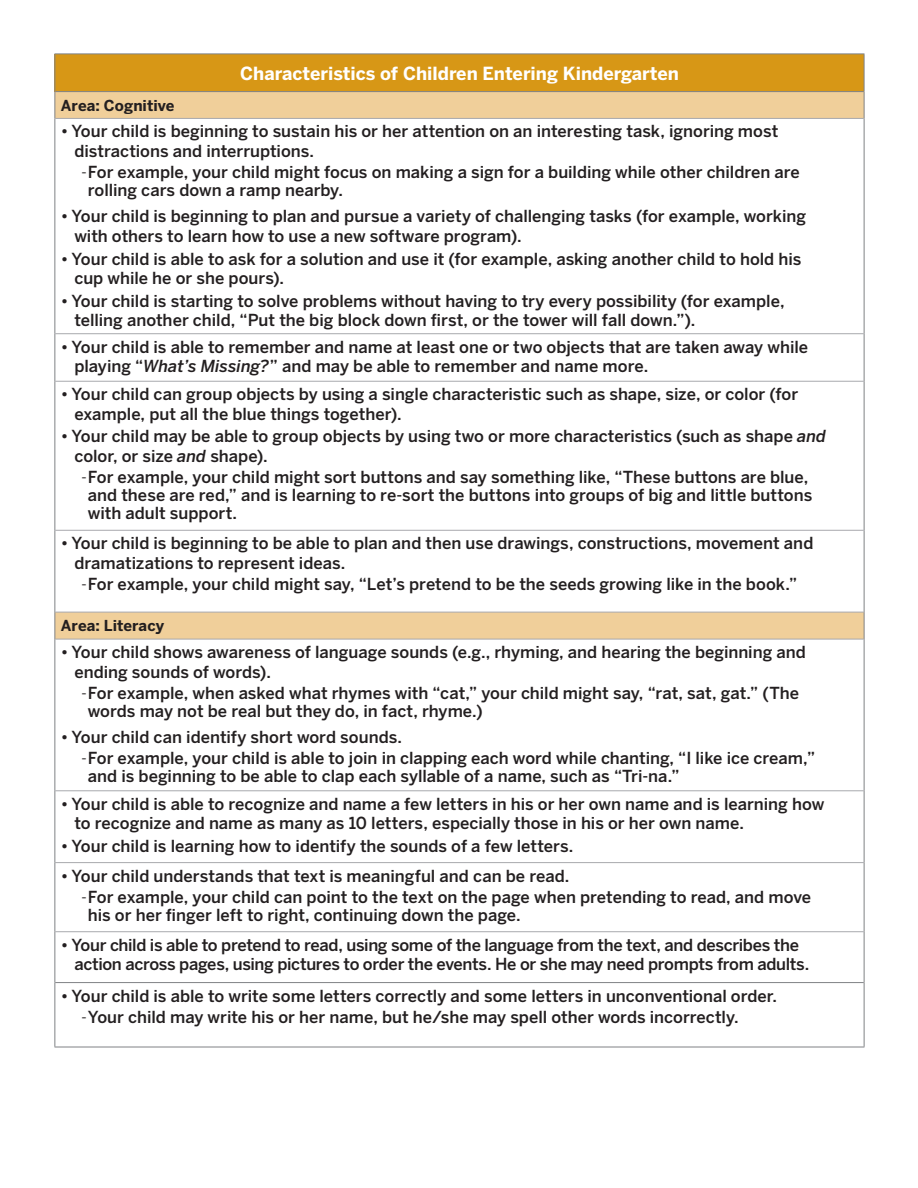
<style>
.page{position:relative;width:918px;height:1188px;background:#fff}
.page>*{position:absolute;margin:0;border:0;box-sizing:border-box;transform-origin:0 0}
.table_head{font:700 18px "Benton Sans";color:#fff}
.t1{font:500 16.5px/19.5px "Benton Sans";color:#231f20}
.t2{font:500 16.5px/19.5px "Benton Sans";letter-spacing:-.02em;color:#231f20}
.table_header_2{font:700 15px "Benton Sans";letter-spacing:.005em;color:#231f20}
.s1{font-weight:400}
.s2{font-style:italic}
</style>
<div class="page">
<div style="left:55px;top:54px;width:809px;height:38px;background:#d79716"></div>
<svg style="left:55px;top:92px;width:809px;height:547px"></svg>
<hr style="left:54px;top:54px;width:810px;height:1px;background:#808285">
<hr style="left:54px;top:54px;width:1px;height:38px;background:#808285">
<hr style="left:864px;top:54px;width:1px;height:38px;background:#808285">
<svg style="left:54px;top:92px;width:1px;height:26px"></svg>
<svg style="left:864px;top:92px;width:1px;height:26px"></svg>
<hr style="left:54px;top:118px;width:1px;height:216px;background:#808285">
<hr style="left:864px;top:118px;width:1px;height:216px;background:#808285">
<hr style="left:54px;top:334px;width:1px;height:47px;background:#808285">
<hr style="left:864px;top:334px;width:1px;height:47px;background:#808285">
<hr style="left:54px;top:381px;width:1px;height:149px;background:#808285">
<hr style="left:864px;top:381px;width:1px;height:149px;background:#808285">
<hr style="left:54px;top:530px;width:1px;height:82px;background:#808285">
<hr style="left:864px;top:530px;width:1px;height:82px;background:#808285">
<svg style="left:54px;top:612px;width:1px;height:27px"></svg>
<svg style="left:864px;top:612px;width:1px;height:27px"></svg>
<hr style="left:54px;top:639px;width:1px;height:152px;background:#808285">
<hr style="left:864px;top:639px;width:1px;height:152px;background:#808285">
<hr style="left:54px;top:791px;width:1px;height:72px;background:#808285">
<hr style="left:864px;top:791px;width:1px;height:72px;background:#808285">
<hr style="left:54px;top:932px;width:1px;height:51px;background:#808285">
<hr style="left:864px;top:932px;width:1px;height:51px;background:#808285">
<hr style="left:54px;top:983px;width:1px;height:64px;background:#808285">
<hr style="left:864px;top:983px;width:1px;height:64px;background:#808285">
<hr style="left:55px;top:91px;width:809px;height:1px;background:#808285">
<hr style="left:55px;top:118px;width:809px;height:1px;background:#a8a9ad">
<hr style="left:55px;top:333px;width:809px;height:1px;background:#a8a9ad">
<hr style="left:55px;top:381px;width:809px;height:1px;background:#a8a9ad">
<hr style="left:55px;top:530px;width:809px;height:1px;background:#a8a9ad">
<hr style="left:55px;top:612px;width:809px;height:1px;background:#a8a9ad">
<hr style="left:55px;top:639px;width:809px;height:1px;background:#a8a9ad">
<hr style="left:55px;top:791px;width:809px;height:1px;background:#a8a9ad">
<hr style="left:55px;top:862px;width:809px;height:1px;background:#a8a9ad">
<hr style="left:54px;top:863px;width:1px;height:69px;background:#808285">
<hr style="left:864px;top:863px;width:1px;height:69px;background:#808285">
<hr style="left:55px;top:982px;width:809px;height:1px;background:#808285">
<hr style="left:55px;top:931px;width:809px;height:1px;background:#a8a9ad">
<hr style="left:54px;top:1047px;width:810px;height:1px;background:#808285">
<p class="table_head" style="left:240px;top:63px;width:440px">Characteristics of Children Entering Kindergarten</p>
<p class="table_header_2" style="left:61px;top:96px;width:115px">Area: Cognitive</p>
<p class="t1" style="left:74px;top:121px;width:706px;text-indent:-14px">• Your child is beginning to sustain his or her attention on an interesting task, ignoring most distractions and interruptions.</p>
<p class="t1" style="left:88px;top:163px;width:714px;line-height:18px;text-indent:-7px"><span class="s1">-</span>For example, your child might focus on making a sign for a building while other children are rolling cars down a ramp nearby.</p>
<p class="t1" style="left:74px;top:206px;width:733px;text-indent:-14px">• Your child is beginning to plan and pursue a variety of challenging tasks (for example, working with others to learn how to use a new software program).</p>
<p class="t1" style="left:74px;top:249px;width:729px;text-indent:-14px">• Your child is able to ask for a solution and use it (for example, asking another child to hold his cup while he or she pours).</p>
<p class="t1" style="left:74px;top:291px;width:712px;text-indent:-14px">• Your child is starting to solve problems without having to try every possibility (for example, telling another child, “Put the big block down first, or the tower will fall down.”).</p>
<p class="t1" style="left:74px;top:337px;width:735px;text-indent:-14px">• Your child is able to remember and name at least one or two objects that are taken away while playing “<span class="s2">What’s Missing?</span>” and may be able to remember and name more.</p>
<p class="t1" style="left:74px;top:384px;width:725px;text-indent:-14px">• Your child can group objects by using a single characteristic such as shape, size, or color (for example, put all the blue things together).</p>
<p class="t1" style="left:74px;top:427px;width:753px;text-indent:-14px">• Your child may be able to group objects by using two or more characteristics (such as shape <span class="s2">and </span>color, or size <span class="s2">and</span> shape).</p>
<p class="t1" style="left:88px;top:468px;width:726px;line-height:18px;text-indent:-7px"><span class="s1">-</span>For example, your child might sort buttons and say something like, “These buttons are blue, and these are red,” and is learning to re-sort the buttons into groups of big and little buttons with adult support.</p>
<p class="t1" style="left:74px;top:533px;width:741px;text-indent:-14px">• Your child is beginning to be able to plan and then use drawings, constructions, movement and dramatizations to represent ideas.</p>
<p class="t1" style="left:81px;top:574px;width:718px"><span class="s1">-</span>For example, your child might say, “Let’s pretend to be the seeds growing like in the book.”</p>
<p class="table_header_2" style="left:61px;top:617px;width:105px">Area: Literacy</p>
<p class="t1" style="left:74px;top:642px;width:733px;text-indent:-14px">• Your child shows awareness of language sounds (e.g., rhyming, and hearing the beginning and ending sounds of words).</p>
<p class="t1" style="left:88px;top:684px;width:713px;line-height:18px;text-indent:-7px"><span class="s1">-</span>For example, when asked what rhymes with “cat,” your child might say, “rat, sat, gat.” (The words may not be real but they do, in fact, rhyme.)</p>
<p class="t1" style="left:61px;top:727px;width:343px">• Your child can identify short word sounds.</p>
<p class="t1" style="left:88px;top:749px;width:729px;line-height:18px;text-indent:-7px"><span class="s1">-</span>For example, your child is able to join in clapping each word while chanting, “I like ice cream,” and is beginning to be able to clap each syllable of a name, such as “Tri-na.”</p>
<p class="t1" style="left:74px;top:794px;width:751px;text-indent:-14px">• Your child is able to recognize and name a few letters in his or her own name and is learning how to recognize and name as many as 10 letters, especially those in his or her own name.</p>
<p class="t1" style="left:61px;top:836px;width:514px">• Your child is learning how to identify the sounds of a few letters.</p>
<p class="t1" style="left:61px;top:866px;width:510px">• Your child understands that text is meaningful and can be read.</p>
<p class="t1" style="left:88px;top:888px;width:725px;line-height:18px;text-indent:-7px"><span class="s1">-</span>For example, your child can point to the text on the page when pretending to read, and move his or her finger left to right, continuing down the page.</p>
<p class="t2" style="left:74px;top:935px;width:736px;text-indent:-14px">• Your child is able to pretend to read, using some of the language from the text, and describes the action across pages, using pictures to order the events. He or she may need prompts from adults.</p>
<p class="t1" style="left:61px;top:986px;width:718px">• Your child is able to write some letters correctly and some letters in unconventional order.</p>
<p class="t1" style="left:81px;top:1007px;width:659px"><span class="s1">-</span>Your child may write his or her name, but he/she may spell other words incorrectly.</p>
</div>
